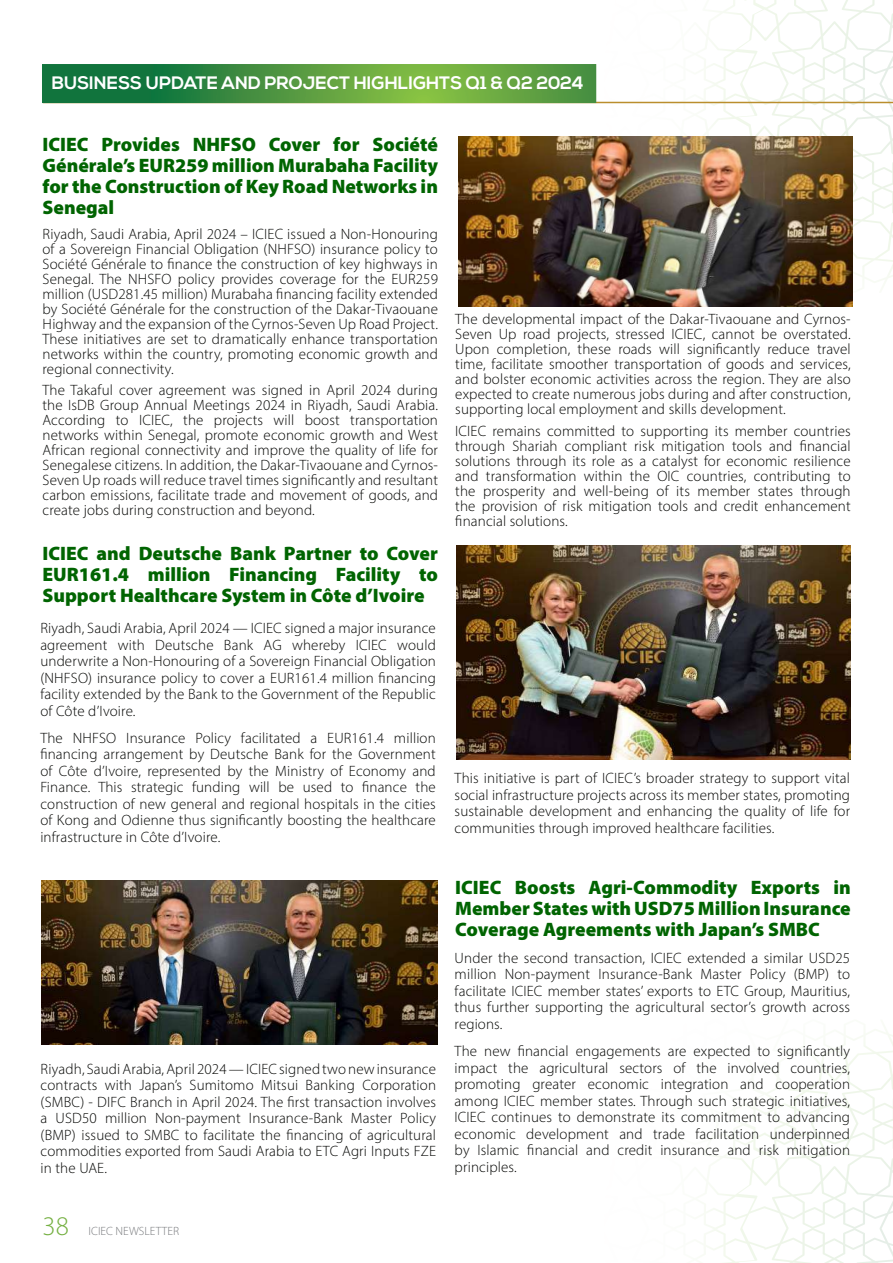
<style>
.page{position:relative;width:893px;height:1263px;background:#fff}
.page>*{position:absolute;margin:0;border:0;box-sizing:border-box;transform-origin:0 0}
.t1{font:300 27px "Myriad Pro";color:#75b042}
.t2{font:900 19.5px/21px "Myriad Pro";color:#006401;text-align:justify}
.t3{font:700 18px "Nexa";color:#fff}
.t4{font:300 15px/16.5px "Myriad Pro";letter-spacing:.01em;color:#040503;text-align:justify}
.t5{font:300 12px "Myriad Pro";color:#787a7d}
</style>
<div class="page">
<svg style="left:485px;top:0;width:408px;height:293px"></svg>
<svg style="left:704px;top:1033px;width:189px;height:230px"></svg>
<hr style="left:43px;top:102px;width:850px;height:1px;background:#ba8e2d">
<svg style="left:42px;top:64px;width:554px;height:39px;background:#4a9540"></svg>
<img style="left:458px;top:136px;width:394px;height:170px">
<img style="left:456px;top:545px;width:394px;height:214px">
<img style="left:42px;top:881px;width:395px;height:164px">
<p class="t3" style="left:52px;top:73px;width:533px">BUSINESS UPDATE AND PROJECT HIGHLIGHTS Q1 &amp; Q2 2024</p>
<h2 class="t2" style="left:43px;top:133px;width:397px">ICIEC Provides NHFSO Cover for Société Générale’s EUR259 million Murabaha Facility for the Construction of Key Road Networks in Senegal</h2>
<p class="t4" style="left:43px;top:226px;width:397px;line-height:15px">Riyadh, Saudi Arabia, April 2024 – ICIEC issued a Non-Honouring of a Sovereign Financial Obligation (NHFSO) insurance policy to Société Générale to finance the construction of key highways in Senegal. The NHSFO policy provides coverage for the EUR259 million (USD281.45 million) Murabaha financing facility extended by Société Générale for the construction of the Dakar-Tivaouane Highway and the expansion of the Cyrnos-Seven Up Road Project.<br>These initiatives are set to dramatically enhance transportation networks within the country, promoting economic growth and regional connectivity.</p>
<p class="t4" style="left:43px;top:382px;width:397px;line-height:15px">The Takaful cover agreement was signed in April 2024 during the IsDB Group Annual Meetings 2024 in Riyadh, Saudi Arabia.<br>According to ICIEC, the projects will boost transportation networks within Senegal, promote economic growth and West African regional connectivity and improve the quality of life for Senegalese citizens. In addition, the Dakar-Tivaouane and Cyrnos-Seven Up roads will reduce travel times significantly and resultant carbon emissions, facilitate trade and movement of goods, and create jobs during construction and beyond.</p>
<h2 class="t2" style="left:42px;top:542px;width:397px">ICIEC and Deutsche Bank Partner to Cover EUR161.4 million Financing Facility to Support Healthcare System in Côte d’Ivoire</h2>
<p class="t4" style="left:40px;top:620px;width:397px">Riyadh, Saudi Arabia, April 2024 — ICIEC signed a major insurance agreement with Deutsche Bank AG whereby ICIEC would underwrite a Non-Honouring of a Sovereign Financial Obligation (NHFSO) insurance policy to cover a EUR161.4 million financing facility extended by the Bank to the Government of the Republic of Côte d’Ivoire.</p>
<p class="t4" style="left:40px;top:729px;width:397px">The NHFSO Insurance Policy facilitated a EUR161.4 million financing arrangement by Deutsche Bank for the Government of Côte d’Ivoire, represented by the Ministry of Economy and Finance. This strategic funding will be used to finance the construction of new general and regional hospitals in the cities of Kong and Odienne thus significantly boosting the healthcare infrastructure in Côte d’Ivoire.</p>
<p class="t4" style="left:41px;top:1060px;width:397px">Riyadh, Saudi Arabia, April 2024 — ICIEC signed two new insurance contracts with Japan’s Sumitomo Mitsui Banking Corporation (SMBC) - DIFC Branch in April 2024. The first transaction involves a USD50 million Non-payment Insurance-Bank Master Policy (BMP) issued to SMBC to facilitate the financing of agricultural commodities exported from Saudi Arabia to ETC Agri Inputs FZE in the UAE.</p>
<p class="t4" style="left:455px;top:312px;width:397px;line-height:15px">The developmental impact of the Dakar-Tivaouane and Cyrnos-Seven Up road projects, stressed ICIEC, cannot be overstated.<br>Upon completion, these roads will significantly reduce travel time, facilitate smoother transportation of goods and services, and bolster economic activities across the region. They are also expected to create numerous jobs during and after construction, supporting local employment and skills development.</p>
<p class="t4" style="left:455px;top:423px;width:397px;line-height:15px">ICIEC remains committed to supporting its member countries through Shariah compliant risk mitigation tools and financial solutions through its role as a catalyst for economic resilience and transformation within the OIC countries, contributing to the prosperity and well-being of its member states through the provision of risk mitigation tools and credit enhancement financial solutions.</p>
<p class="t4" style="left:455px;top:770px;width:397px">This initiative is part of ICIEC’s broader strategy to support vital social infrastructure projects across its member states, promoting sustainable development and enhancing the quality of life for communities through improved healthcare facilities.</p>
<h2 class="t2" style="left:455px;top:876px;width:397px">ICIEC Boosts Agri-Commodity Exports in Member States with USD75 Million Insurance Coverage Agreements with Japan’s SMBC</h2>
<p class="t4" style="left:455px;top:949px;width:397px">Under the second transaction, ICIEC extended a similar USD25 million Non-payment Insurance-Bank Master Policy (BMP) to facilitate ICIEC member states’ exports to ETC Group, Mauritius, thus further supporting the agricultural sector’s growth across regions.</p>
<p class="t4" style="left:455px;top:1043px;width:397px">The new financial engagements are expected to significantly impact the agricultural sectors of the involved countries, promoting greater economic integration and cooperation among ICIEC member states. Through such strategic initiatives, ICIEC continues to demonstrate its commitment to advancing economic development and trade facilitation underpinned by Islamic financial and credit insurance and risk mitigation principles.</p>
<h1 class="t1" style="left:43px;top:1210px;width:28px">38</h1>
<p class="t5" style="left:89px;top:1224px;width:92px">ICIEC NEWSLETTER</p>
</div>
